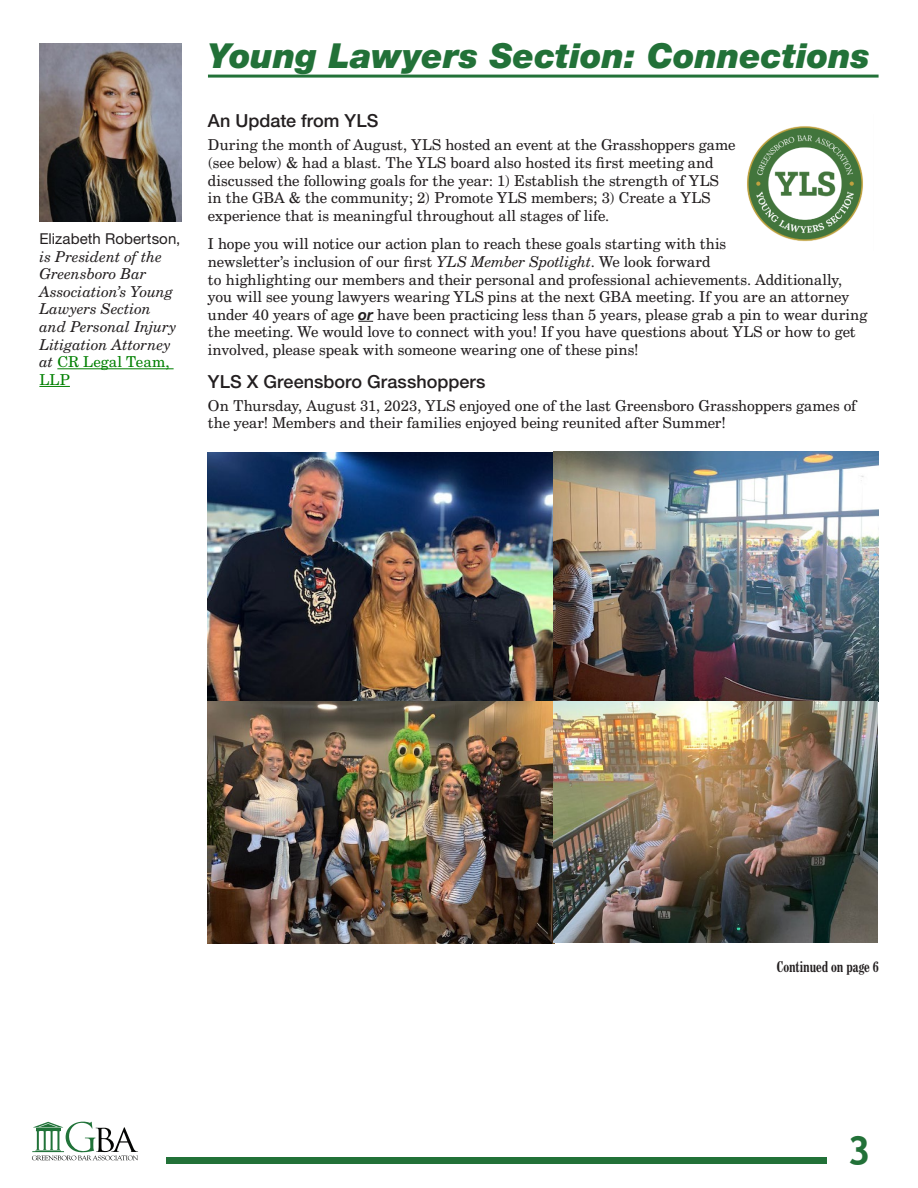
<style>
.page{position:relative;width:918px;height:1188px;background:#fff}
.page>*{position:absolute;margin:0;border:0;box-sizing:border-box;transform-origin:0 0}
.PullQuote{font:700 40.5px "Trebuchet MS";color:#227138}
.t1{font:italic 900 34.5px "Helvetica Neue LT Std";color:#227138}
.t2{font:500 18px "Helvetica Neue LT Std";color:#231f20}
.t3{font:15px/17.7px "Century Schoolbook BT";letter-spacing:.005em;color:#231f20}
.t4{font:italic 15px/17.7px "New Century Schlbk LT Std";color:#231f20}
.t5{font:700 condensed 15px "Century Schoolbook BT";color:#231f20}
.s1{font-family:"Helvetica Neue LT Std";font-style:normal}
.s2{font-style:normal;color:#008000}
.s3{font-style:italic}
.s4{font-family:"Helvetica Neue LT Std";font-weight:700;font-style:italic}
</style>
<div class="page">
<svg style="left:33px;top:1160px;width:105px;height:1px"></svg>
<svg style="left:32px;top:1121px;width:106px;height:39px"></svg>
<div style="left:166px;top:1157px;width:660px;height:7px;background:#227138"></div>
<img style="left:39px;top:43px;width:143px;height:179px">
<hr style="left:57px;top:368px;width:117px;height:1px;background:#008000">
<hr style="left:39px;top:386px;width:31px;height:1px;background:#008000">
<svg style="left:358px;top:321px;width:15px;height:1px"></svg>
<hr style="left:208px;top:75px;width:671px;height:3px;background:#227138">
<img style="left:747px;top:126px;width:116px;height:116px">
<img style="left:208px;top:453px;width:346px;height:490px">
<img style="left:553px;top:451px;width:326px;height:251px">
<img style="left:553px;top:701px;width:324px;height:241px">
<p class="t4" style="left:39px;top:230px;width:143px"><span class="s1">Elizabeth Robertson, </span>is President of the<br>Greensboro Bar<br>Association’s Young<br>Lawyers Section and Personal Injury<br>Litigation Attorney at <span class="s2">CR Legal Team,<br>LLP</span></p>
<h2 class="t1" style="left:208px;top:34px;width:663px">Young Lawyers Section: Connections</h2>
<p class="t2" style="left:208px;top:110px;width:172px">An Update from YLS</p>
<p class="t3" style="left:208px;top:136px;width:529px">During the month of August, YLS hosted an event at the Grasshoppers game (see below) &amp; had a blast. The YLS board also hosted its first meeting and discussed the following goals for the year: 1) Establish the strength of YLS in the GBA &amp; the community; 2) Promote YLS members; 3) Create a YLS experience that is meaningful throughout all stages of life.</p>
<p class="t3" style="left:208px;top:235px;width:661px">I hope you will notice our action plan to reach these goals starting with this<br>newsletter’s inclusion of our first <span class="s3">YLS Member Spotlight</span>. We look forward<br>to highlighting our members and their personal and professional achievements. Additionally, you will see young lawyers wearing YLS pins at the next GBA meeting. If you are an attorney under 40 years of age <span class="s4">or</span> have been practicing less than 5 years, please grab a pin to wear during the meeting. We would love to connect with you! If you have questions about YLS or how to get involved, please speak with someone wearing one of these pins!</p>
<p class="t2" style="left:208px;top:370px;width:279px">YLS X Greensboro Grasshoppers</p>
<p class="t3" style="left:208px;top:396px;width:650px">On Thursday, August 31, 2023, YLS enjoyed one of the last Greensboro Grasshoppers games of the year! Members and their families enjoyed being reunited after Summer!</p>
<p class="t5" style="left:777px;top:958px;width:103px">Continued on page 6</p>
<p class="PullQuote" style="left:847px;top:1125px;width:25px">3</p>
</div>
